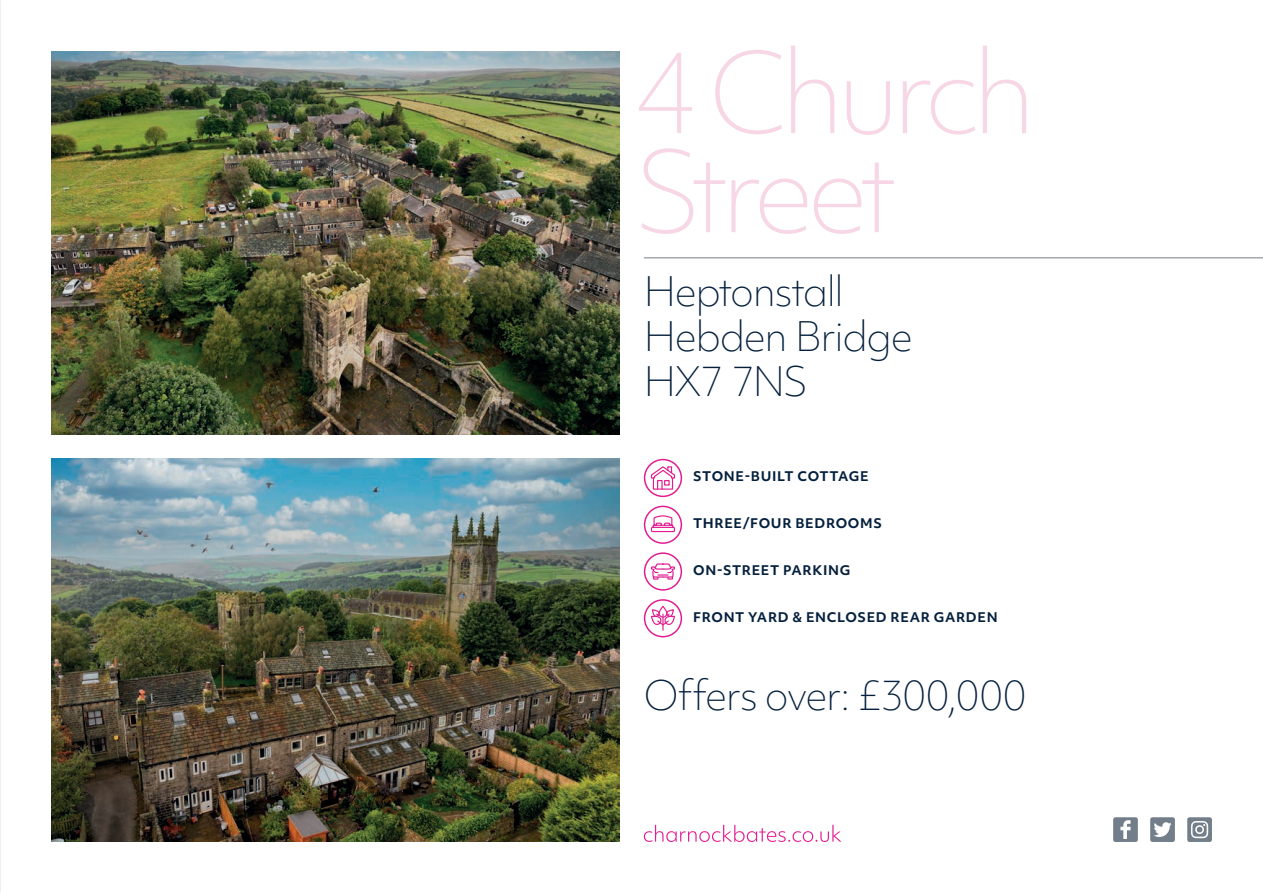
<style>
.page{position:relative;width:1263px;height:893px;background:#fff}
.page>*{position:absolute;margin:0;border:0;box-sizing:border-box;transform-origin:0 0}
.t1{font:100 108px/99px "Objektiv Mk 1";letter-spacing:-.08em;color:#f7d6e5}
.t2{font:100 39px/45px "Objektiv Mk 1";letter-spacing:-.035em;color:#05203d}
.t3{font:700 12.75px "Objektiv Mk 1";letter-spacing:.045em;color:#05203d}
</style>
<div class="page">
<img style="left:0;top:0;width:1px;height:893px">
<img style="left:51px;top:51px;width:568px;height:383px">
<div style="left:653px;top:477px;width:20px;height:13px;border:1px solid #e21d90"></div>
<div style="left:657px;top:480px;width:6px;height:10px;border:1px solid #e21d90"></div>
<svg style="left:650px;top:465px;width:26px;height:21px"></svg>
<div style="left:644px;top:459px;width:38px;height:38px;border:2px solid #e21d90;border-radius:50%"></div>
<svg style="left:650px;top:515px;width:26px;height:18px"></svg>
<div style="left:644px;top:506px;width:38px;height:38px;border:2px solid #e21d90;border-radius:50%"></div>
<svg style="left:650px;top:563px;width:26px;height:17px"></svg>
<div style="left:644px;top:552px;width:38px;height:39px;border:2px solid #e21d90;border-radius:50%"></div>
<div style="left:658px;top:606px;width:9px;height:12px;border:1px solid #e21d90;border-radius:4px"></div>
<svg style="left:651px;top:610px;width:24px;height:20px"></svg>
<div style="left:644px;top:599px;width:38px;height:38px;border:2px solid #e21d90;border-radius:50%"></div>
<hr style="left:644px;top:257px;width:619px;height:1px;background:#727f8a">
<div style="left:1150px;top:817px;width:25px;height:25px;background:#727f8a;border-radius:2px"></div>
<svg style="left:1154px;top:822px;width:17px;height:15px"></svg>
<div style="left:1113px;top:817px;width:25px;height:25px;background:#727f8a;border-radius:2px"></div>
<svg style="left:1120px;top:820px;width:10px;height:19px"></svg>
<div style="left:1187px;top:817px;width:25px;height:25px;background:#727f8a;border-radius:2px"></div>
<svg style="left:1191px;top:821px;width:17px;height:17px"></svg>
<svg style="left:644px;top:825px;width:197px;height:17px"></svg>
<img style="left:51px;top:459px;width:568px;height:383px">
<h1 class="t1" style="left:633px;top:43px;width:405px">4 Church<br>Street</h1>
<h2 class="t2" style="left:644px;top:269px;width:270px">Heptonstall<br>Hebden Bridge<br>HX7 7NS</h2>
<p class="t3" style="left:693px;top:467px;width:177px">STONE-BUILT COTTAGE</p>
<p class="t3" style="left:693px;top:514px;width:190px">THREE/FOUR BEDROOMS</p>
<p class="t3" style="left:693px;top:561px;width:158px">ON-STREET PARKING</p>
<p class="t3" style="left:693px;top:608px;width:306px">FRONT YARD &amp; ENCLOSED REAR GARDEN</p>
<h2 class="t2" style="left:644px;top:673px;width:384px">Offers over: £300,000</h2>
</div>
